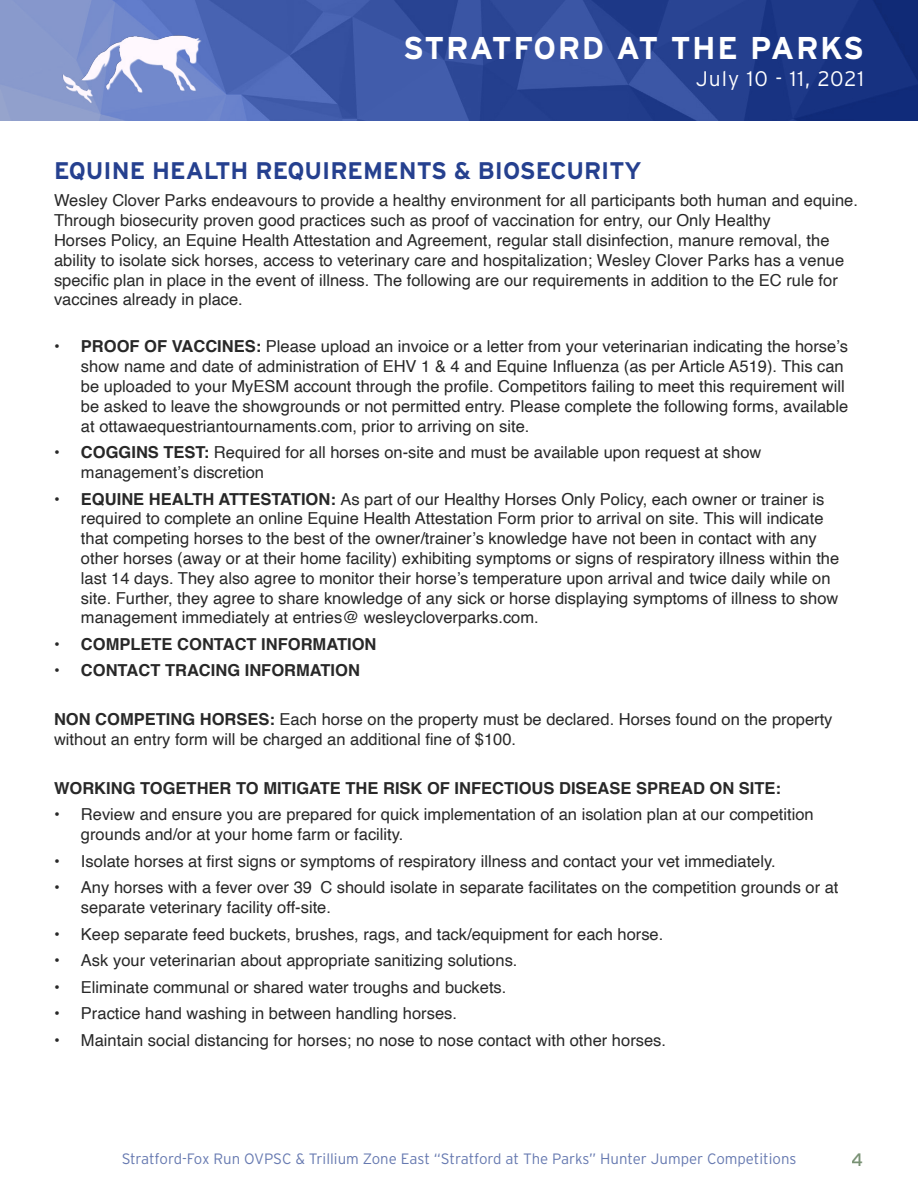
<style>
.page{position:relative;width:918px;height:1188px;background:#fff}
.page>*{position:absolute;margin:0;border:0;box-sizing:border-box;transform-origin:0 0}
.t1{font:700 31.5px "Interstate";letter-spacing:.05em;color:#fff}
.t2{font:700 24px "Interstate";color:#25408f}
.t3{font:300 21px "Interstate";letter-spacing:.05em;color:#fff}
.t4{font:18px "Interstate";color:#3f6238}
.t5{font:16.5px/19.8px "Helvetica";color:#282828}
.t6{font:700 16.5px "Helvetica";color:#282828}
.t7{font:300 15px "Interstate";color:#25408f}
.s1{font-weight:700}
</style>
<div class="page">
<svg style="left:0;top:0;width:918px;height:120px;background:#39529f"></svg>
<img style="left:54px;top:27px;width:156px;height:80px">
<h1 class="t1" style="left:403px;top:31px;width:462px">STRATFORD AT THE PARKS</h1>
<p class="t3" style="left:696px;top:67px;width:170px">July 10 - 11, 2021</p>
<h2 class="t2" style="left:54px;top:157px;width:589px">EQUINE HEALTH REQUIREMENTS &amp; BIOSECURITY</h2>
<p class="t5" style="left:54px;top:191px;width:805px">Wesley Clover Parks endeavours to provide a healthy environment for all participants both human and equine.<br>Through biosecurity proven good practices such as proof of vaccination for entry, our Only Healthy<br>Horses Policy, an Equine Health Attestation and Agreement, regular stall disinfection, manure removal, the ability to isolate sick horses, access to veterinary care and hospitalization; Wesley Clover Parks has a venue specific plan in place in the event of illness. The following are our requirements in addition to the EC rule for vaccines already in place.</p>
<p class="t5" style="left:81px;top:337px;width:769px;text-indent:-27px"><span class="s1">• PROOF OF VACCINES:</span> Please upload an invoice or a letter from your veterinarian indicating the horse’s show name and date of administration of EHV 1 &amp; 4 and Equine Influenza (as per Article A519). This can be uploaded to your MyESM account through the profile. Competitors failing to meet this requirement will be asked to leave the showgrounds or not permitted entry. Please complete the following forms, available at ottawaequestriantournaments.com, prior to arriving on site.</p>
<p class="t5" style="left:81px;top:443px;width:682px;text-indent:-27px"><span class="s1">• COGGINS TEST:</span> Required for all horses on-site and must be available upon request at show management’s discretion</p>
<p class="t5" style="left:81px;top:489px;width:760px;text-indent:-27px"><span class="s1">• EQUINE HEALTH ATTESTATION:</span> As part of our Healthy Horses Only Policy, each owner or trainer is required to complete an online Equine Health Attestation Form prior to arrival on site. This will indicate that competing horses to the best of the owner/trainer’s knowledge have not been in contact with any other horses (away or at their home facility) exhibiting symptoms or signs of respiratory illness within the last 14 days. They also agree to monitor their horse’s temperature upon arrival and twice daily while on site. Further, they agree to share knowledge of any sick or horse displaying symptoms of illness to show management immediately at entries@ wesleycloverparks.com.</p>
<p class="t6" style="left:54px;top:631px;width:324px">• COMPLETE CONTACT INFORMATION</p>
<p class="t6" style="left:54px;top:657px;width:307px">• CONTACT TRACING INFORMATION</p>
<p class="t5" style="left:54px;top:710px;width:780px"><span class="s1">NON COMPETING HORSES:</span> Each horse on the property must be declared. Horses found on the property without an entry form will be charged an additional fine of $100.</p>
<p class="t6" style="left:54px;top:775px;width:729px">WORKING TOGETHER TO MITIGATE THE RISK OF INFECTIOUS DISEASE SPREAD ON SITE:</p>
<p class="t5" style="left:81px;top:805px;width:734px;text-indent:-27px">• Review and ensure you are prepared for quick implementation of an isolation plan at our competition grounds and/or at your home farm or facility.</p>
<p class="t5" style="left:54px;top:851px;width:723px">• Isolate horses at first signs or symptoms of respiratory illness and contact your vet immediately.</p>
<p class="t5" style="left:81px;top:878px;width:759px;text-indent:-27px">• Any horses with a fever over 39 C should isolate in separate facilitates on the competition grounds or at separate veterinary facility off-site.</p>
<p class="t5" style="left:54px;top:924px;width:611px">• Keep separate feed buckets, brushes, rags, and tack/equipment for each horse.</p>
<p class="t5" style="left:54px;top:951px;width:465px">• Ask your veterinarian about appropriate sanitizing solutions.</p>
<p class="t5" style="left:54px;top:977px;width:454px">• Eliminate communal or shared water troughs and buckets.</p>
<p class="t5" style="left:54px;top:1004px;width:405px">• Practice hand washing in between handling horses.</p>
<p class="t5" style="left:54px;top:1031px;width:614px">• Maintain social distancing for horses; no nose to nose contact with other horses.</p>
<p class="t7" style="left:121px;top:1150px;width:677px">Stratford-Fox Run OVPSC &amp; Trillium Zone East “Stratford at The Parks” Hunter Jumper Competitions</p>
<p class="t4" style="left:852px;top:1150px;width:14px">4</p>
</div>
